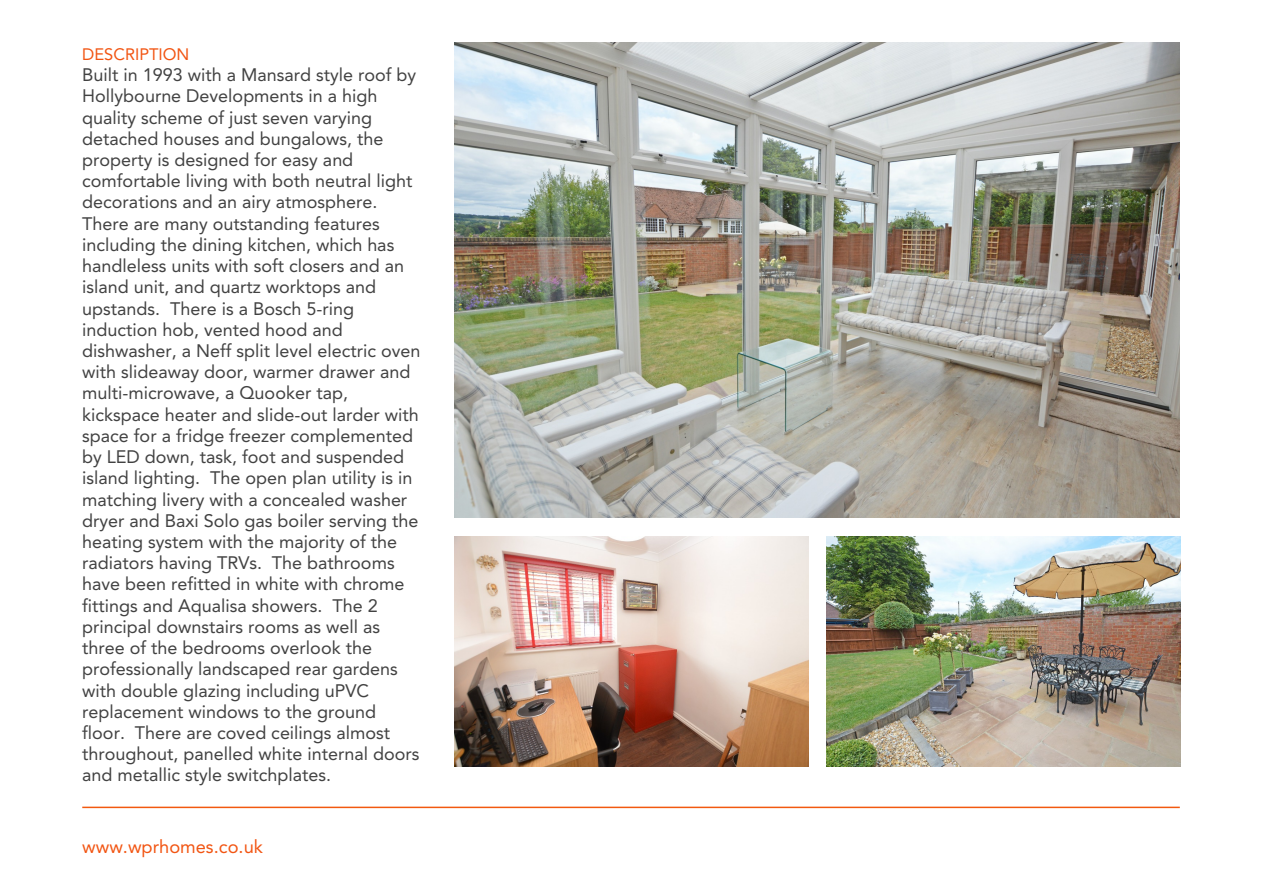
<style>
.page{position:relative;width:1263px;height:893px;background:#fff}
.page>*{position:absolute;margin:0;border:0;box-sizing:border-box;transform-origin:0 0}
.t1{font:18.3px "Avenir LT Std";color:#f25513}
.t2{font:18px/21.1px "Avenir LT Std";color:#424242}
.t3{font:16.5px "Avenir LT Std";color:#f25513}
</style>
<div class="page">
<img style="left:454px;top:42px;width:726px;height:475px">
<img style="left:454px;top:537px;width:355px;height:229px">
<img style="left:827px;top:537px;width:354px;height:229px">
<hr style="left:82px;top:807px;width:1098px;height:1px;background:#f2590f">
<p class="t3" style="left:82px;top:48px;width:109px">DESCRIPTION</p>
<p class="t2" style="left:82px;top:66px;width:340px">Built in 1993 with a Mansard style roof by Hollybourne Developments in a high quality scheme of just seven varying detached houses and bungalows, the property is designed for easy and comfortable living with both neutral light decorations and an airy atmosphere.<br>There are many outstanding features including the dining kitchen, which has handleless units with soft closers and an island unit, and quartz worktops and upstands. There is a Bosch 5-ring induction hob, vented hood and dishwasher, a Neff split level electric oven with slideaway door, warmer drawer and multi-microwave, a Quooker tap, kickspace heater and slide-out larder with space for a fridge freezer complemented by LED down, task, foot and suspended island lighting. The open plan utility is in matching livery with a concealed washer dryer and Baxi Solo gas boiler serving the heating system with the majority of the radiators having TRVs. The bathrooms have been refitted in white with chrome fittings and Aqualisa showers. The 2 principal downstairs rooms as well as three of the bedrooms overlook the professionally landscaped rear gardens with double glazing including uPVC replacement windows to the ground floor. There are coved ceilings almost throughout, panelled white internal doors and metallic style switchplates.</p>
<p class="t1" style="left:82px;top:839px;width:182px">www.wprhomes.co.uk</p>
</div>
